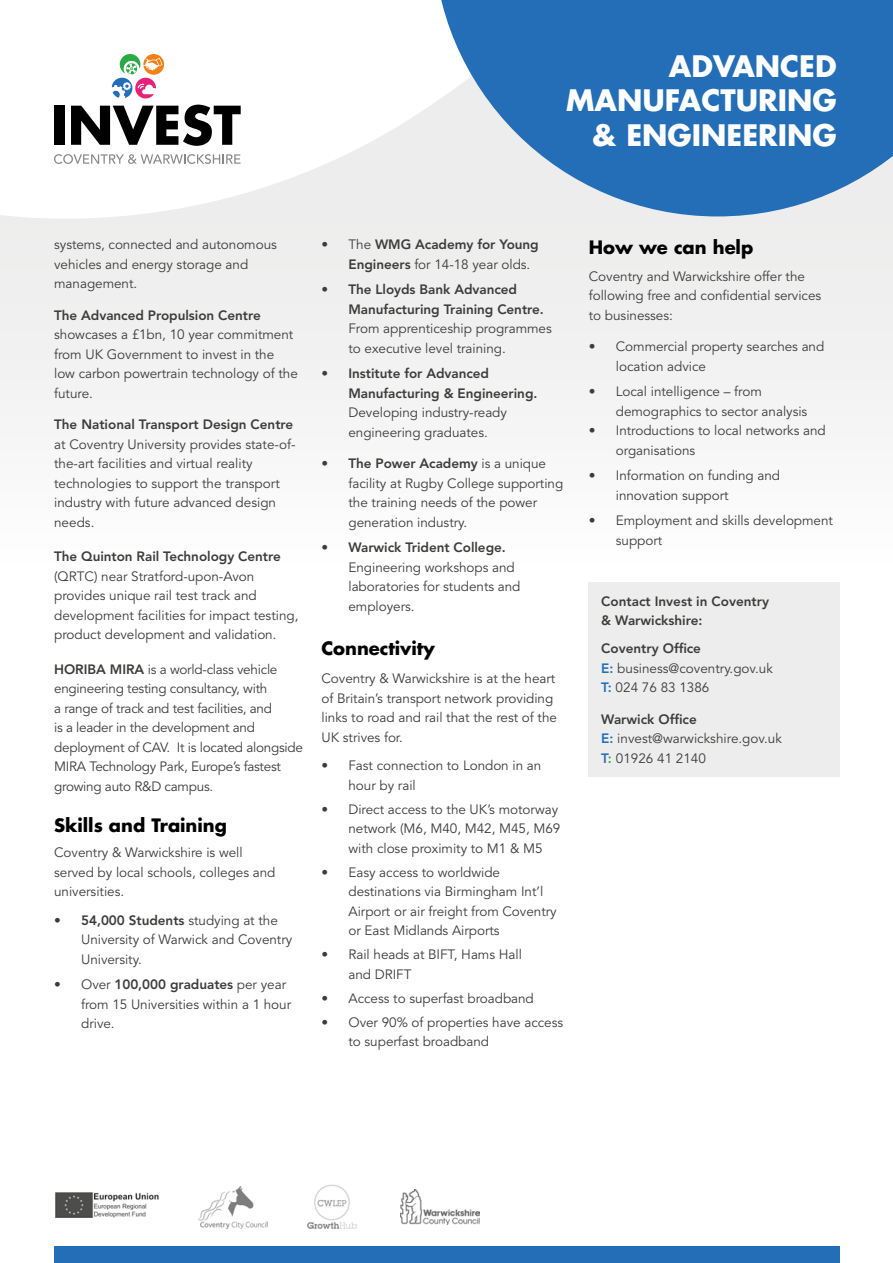
<style>
.page{position:relative;width:893px;height:1263px;background:#fff}
.page>*{position:absolute;margin:0;border:0;box-sizing:border-box;transform-origin:0 0}
.t1{font:700 28.8px/34.5px "Futura";color:#fff;text-align:right}
.t2{font:700 18px "Futura";letter-spacing:-.005em;color:#000}
.t3{font:13.5px/19.5px "Avenir";letter-spacing:-.005em;color:#3c3c3b}
.t4{font:800 13.5px/19.5px "Avenir";letter-spacing:-.005em;color:#3c3c3b}
.s1{font-weight:800}
.s2{font-weight:400}
.s3{font-weight:800;color:#236eb6}
.s4{font-weight:800;color:#2ba944}
</style>
<div class="page">
<svg style="left:0;top:86px;width:893px;height:497px"></svg>
<svg style="left:433px;top:0;width:460px;height:216px;background:#4d88c1"></svg>
<img style="left:198px;top:1186px;width:70px;height:42px">
<img style="left:55px;top:1193px;width:104px;height:25px">
<img style="left:307px;top:1184px;width:49px;height:45px">
<img style="left:401px;top:1189px;width:78px;height:35px">
<div style="left:54px;top:1247px;width:785px;height:16px;background:#236eb6"></div>
<div style="left:54px;top:106px;width:10px;height:39px;background:#000"></div>
<svg style="left:71px;top:105px;width:170px;height:41px"></svg>
<svg style="left:112px;top:54px;width:53px;height:45px"></svg>
<svg style="left:54px;top:154px;width:187px;height:10px"></svg>
<div style="left:588px;top:583px;width:252px;height:194px;background:#ededed"></div>
<h1 class="t1" style="left:566px;top:48px;width:272px">ADVANCED<br>MANUFACTURING &amp; ENGINEERING</h1>
<p class="t3" style="left:54px;top:235px;width:224px">systems, connected and autonomous vehicles and energy storage and management.</p>
<p class="t4" style="left:54px;top:305px;width:208px">The Advanced Propulsion Centre</p>
<p class="t3" style="left:54px;top:325px;width:245px">showcases a £1bn, 10 year commitment from UK Government to invest in the low carbon powertrain technology of the future.</p>
<p class="t4" style="left:54px;top:415px;width:241px">The National Transport Design Centre</p>
<p class="t3" style="left:54px;top:435px;width:243px">at Coventry University provides state-of&shy;the-art facilities and virtual reality technologies to support the transport industry with future advanced design needs.</p>
<p class="t4" style="left:54px;top:547px;width:228px">The Quinton Rail Technology Centre</p>
<p class="t3" style="left:54px;top:567px;width:246px">(QRTC) near Stratford-upon-Avon provides unique rail test track and development facilities for impact testing, product development and validation.</p>
<p class="t3" style="left:54px;top:660px;width:250px"><span class="s1">HORIBA MIRA</span> is a world-class vehicle engineering testing consultancy, with<br>a range of track and test facilities, and<br>is a leader in the development and deployment of CAV. It is located alongside MIRA Technology Park, Europe’s fastest growing auto R&amp;D campus.</p>
<h2 class="t2" style="left:54px;top:813px;width:174px">Skills and Training</h2>
<p class="t3" style="left:54px;top:843px;width:223px">Coventry &amp; Warwickshire is well served by local schools, colleges and universities.</p>
<p class="t3" style="left:81px;top:910px;width:213px;text-indent:-27px"><span class="s1">• 54,000 Students</span> studying at the<br>University of Warwick and Coventry<br>University.</p>
<p class="t3" style="left:81px;top:975px;width:212px;text-indent:-27px">• Over <span class="s1">100,000 graduates</span> per year from 15 Universities within a 1 hour drive.</p>
<p class="t4" style="left:348px;top:235px;width:192px;text-indent:-27px"><span class="s2">• The</span> WMG Academy for Young<br>Engineers <span class="s2">for 14-18 year olds.</span></p>
<p class="t4" style="left:348px;top:280px;width:197px;text-indent:-27px">• The Lloyds Bank Advanced<br>Manufacturing Training Centre.</p>
<p class="t3" style="left:348px;top:319px;width:205px">From apprenticeship programmes to executive level training.</p>
<p class="t4" style="left:348px;top:364px;width:190px;text-indent:-27px">• Institute for Advanced<br>Manufacturing &amp; Engineering.</p>
<p class="t3" style="left:348px;top:403px;width:160px">Developing industry-ready engineering graduates.</p>
<p class="t3" style="left:348px;top:454px;width:216px;text-indent:-27px"><span class="s1">• The Power Academy</span> is a unique facility at Rugby College supporting the training needs of the power generation industry.</p>
<p class="t4" style="left:321px;top:538px;width:186px">• Warwick Trident College.</p>
<p class="t3" style="left:348px;top:558px;width:174px">Engineering workshops and laboratories for students and employers.</p>
<h2 class="t2" style="left:321px;top:636px;width:115px">Connectivity</h2>
<p class="t3" style="left:321px;top:669px;width:237px">Coventry &amp; Warwickshire is at the heart of Britain’s transport network providing links to road and rail that the rest of the UK strives for.</p>
<p class="t3" style="left:348px;top:756px;width:194px;text-indent:-27px">• Fast connection to London in an hour by rail</p>
<p class="t3" style="left:348px;top:799px;width:213px;text-indent:-27px">• Direct access to the UK’s motorway network (M6, M40, M42, M45, M69 with close proximity to M1 &amp; M5</p>
<p class="t3" style="left:348px;top:862px;width:210px;text-indent:-27px">• Easy access to worldwide destinations via Birmingham Int’l<br>Airport or air freight from Coventry or East Midlands Airports</p>
<p class="t3" style="left:348px;top:945px;width:175px;text-indent:-27px">• Rail heads at BIFT, Hams Hall and DRIFT</p>
<p class="t3" style="left:321px;top:988px;width:214px">• Access to superfast broadband</p>
<p class="t3" style="left:348px;top:1012px;width:216px;text-indent:-27px">• Over 90% of properties have access to superfast broadband</p>
<h2 class="t2" style="left:589px;top:235px;width:166px">How we can help</h2>
<p class="t3" style="left:589px;top:267px;width:234px">Coventry and Warwickshire offer the following free and confidential services to businesses:</p>
<p class="t3" style="left:616px;top:337px;width:210px;text-indent:-27px">• Commercial property searches and location advice</p>
<p class="t3" style="left:616px;top:382px;width:193px;text-indent:-27px">• Local intelligence – from demographics to sector analysis</p>
<p class="t3" style="left:616px;top:421px;width:211px;text-indent:-27px">• Introductions to local networks and organisations</p>
<p class="t3" style="left:616px;top:466px;width:166px;text-indent:-27px">• Information on funding and innovation support</p>
<p class="t3" style="left:616px;top:511px;width:219px;text-indent:-27px">• Employment and skills development support</p>
<p class="t4" style="left:601px;top:591px;width:169px">Contact Invest in Coventry &amp; Warwickshire:</p>
<p class="t3" style="left:601px;top:639px;width:173px"><span class="s1">Coventry Office<br></span><span class="s3">E:</span> business@coventry.gov.uk<br><span class="s3">T:</span> 024 76 83 1386</p>
<p class="t3" style="left:601px;top:709px;width:182px"><span class="s1">Warwick Office<br></span><span class="s3">E:</span> invest@warwickshire.gov.uk<br><span class="s3">T</span><span class="s4">:</span> 01926 41 2140</p>
</div>
